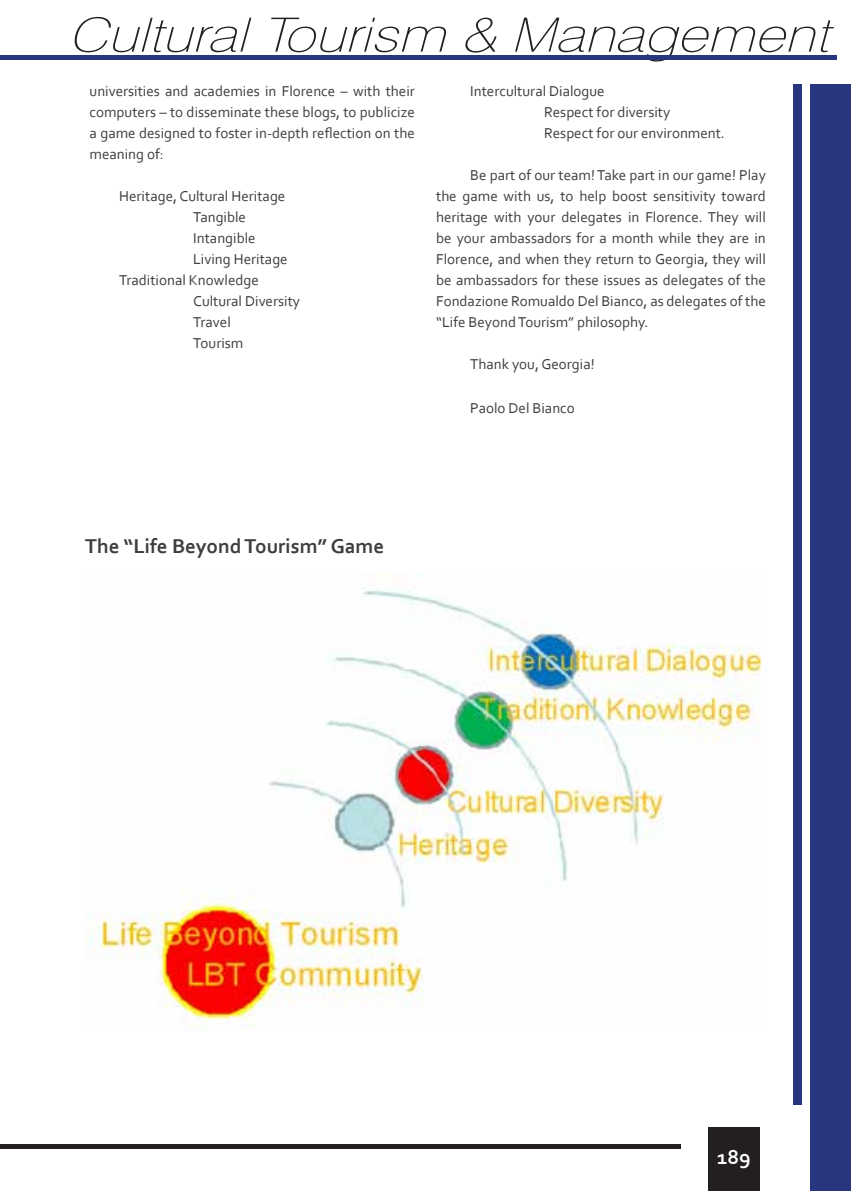
<style>
.page{position:relative;width:851px;height:1191px;background:#fff}
.page>*{position:absolute;margin:0;border:0;box-sizing:border-box;transform-origin:0 0}
.t1{font:italic 100 47.25px "Swiss 721 BT";color:#231f20;scale:1.22 1}
.t2{font:700 21px "Corbel";color:#3e3e3f}
.t3{font:700 21px "Corbel";color:#fff}
.t4{font:15px/21px "Corbel";color:#3e3e3f;text-align:justify}
</style>
<div class="page">
<div style="left:708px;top:1127px;width:51px;height:64px;background:#231f20"></div>
<hr style="left:0;top:1144px;width:680px;height:4px;background:#231f20">
<img style="left:85px;top:590px;width:677px;height:439px">
<hr style="left:0;top:56px;width:836px;height:4px;background:#283680">
<div style="left:793px;top:84px;width:8px;height:1021px;background:#283680"></div>
<div style="left:810px;top:84px;width:40px;height:1107px;background:#283680"></div>
<h1 class="t1" style="left:68px;top:6px;width:637px">CulturalTourism &amp; Management</h1>
<p class="t4" style="left:90px;top:80px;width:327px">universities and academies in Florence – with their computers – to disseminate these blogs, to publicize a game designed to foster in-depth reflection on the meaning of:</p>
<p class="t4" style="left:119px;top:185px;width:168px">Heritage, Cultural Heritage</p>
<p class="t4" style="left:193px;top:206px;width:54px">Tangible</p>
<p class="t4" style="left:193px;top:227px;width:64px">Intangible</p>
<p class="t4" style="left:193px;top:248px;width:96px">Living Heritage</p>
<p class="t4" style="left:119px;top:269px;width:141px">Traditional Knowledge</p>
<p class="t4" style="left:193px;top:290px;width:108px">Cultural Diversity</p>
<p class="t4" style="left:193px;top:311px;width:39px">Travel</p>
<p class="t4" style="left:193px;top:332px;width:52px">Tourism</p>
<p class="t4" style="left:544px;top:80px;width:182px;text-align:left;text-indent:-74px">Intercultural Dialogue<br>Respect for diversity<br>Respect for our environment.</p>
<p class="t4" style="left:436px;top:164px;width:331px;text-indent:34px">Be part of our team! Take part in our game! Play the game with us, to help boost sensitivity toward heritage with your delegates in Florence. They will be your ambassadors for a month while they are in Florence, and when they return to Georgia, they will be ambassadors for these issues as delegates of the Fondazione Romualdo Del Bianco, as delegates of the “Life Beyond Tourism” philosophy.</p>
<p class="t4" style="left:470px;top:353px;width:126px">Thank you, Georgia!</p>
<p class="t4" style="left:470px;top:397px;width:106px">Paolo Del Bianco</p>
<h2 class="t2" style="left:85px;top:532px;width:301px">The “Life Beyond Tourism” Game</h2>
<h2 class="t3" style="left:717px;top:1144px;width:35px">189</h2>
</div>
